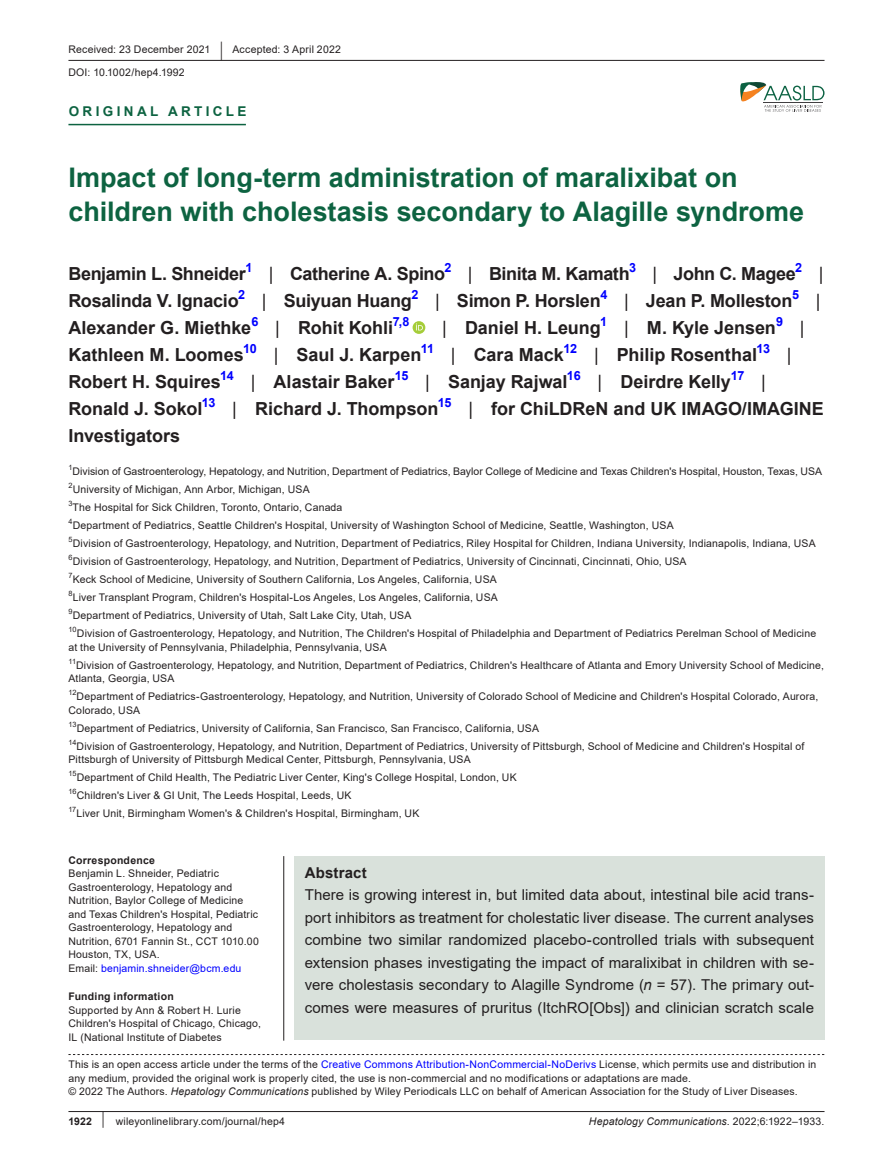
<style>
.page{position:relative;width:893px;height:1174px;background:#fff}
.page>*{position:absolute;margin:0;border:0;box-sizing:border-box;transform-origin:0 0}
.t1{font:700 27px/34.5px "Arial";color:#0d6341}
.t2{font:700 18px/27px "Arial";letter-spacing:-.005em;color:#231f20}
.t3{font:15px/22.5px "Arial";color:#231f20;text-align:justify}
.t4{font:700 15px "Arial";letter-spacing:.01em;color:#231f20}
.t5{font:700 13.5px "Arial";letter-spacing:.25em;color:#0d6341}
.t6{font:10.5px/18px "Arial";letter-spacing:.015em;color:#231f20}
.t7{font:italic 10.5px "Arial";letter-spacing:.015em;color:#231f20}
.t8{font:700 10.5px "Arial";letter-spacing:.02em;color:#231f20}
.t9{font:7.35px "Arial";color:#231f20}
.s1{font-size:19.5px}
.s2{font-weight:400}
.s3{color:#00f}
.s4{font-style:italic}
.s5{font-weight:700}
.s6{font-size:17.4px}
.s7{font-style:normal}
</style>
<div class="page">
<hr style="left:68px;top:1111px;width:756px;height:1px;background:#231f20">
<svg style="left:740px;top:82px;width:84px;height:30px"></svg>
<hr style="left:68px;top:60px;width:756px;height:1px;background:#231f20">
<hr style="left:68px;top:124px;width:178px;height:1px;background:#0d6341">
<svg style="left:413px;top:321px;width:12px;height:13px"></svg>
<svg style="left:416px;top:323px;width:7px;height:7px"></svg>
<svg style="left:68px;top:1054px;width:756px;height:1px"></svg>
<div style="left:294px;top:856px;width:530px;height:183px;background:#d9e1db"></div>
<hr style="left:283px;top:856px;width:1px;height:184px;background:#231f20">
<p class="t6" style="left:68px;top:38px;width:274px;line-height:22.5px">Received: 23 December 2021 <span class="s1">|</span> Accepted: 3 April 2022<br>DOI: 10.1002/hep4.1992</p>
<p class="t5" style="left:69px;top:102px;width:179px">ORIGINAL ARTICLE</p>
<h1 class="t1" style="left:68px;top:160px;width:737px">Impact of long-term administration of maralixibat on children with cholestasis secondary to Alagille syndrome</h1>
<h2 class="t2" style="left:68px;top:260px;width:757px">Benjamin L. Shneider<sup>1</sup> <span class="s2">|</span> Catherine A. Spino<sup>2</sup> <span class="s2">|</span> Binita M. Kamath<sup>3</sup> <span class="s2">|</span> John C. Magee<sup>2</sup> <span class="s2">|<br></span>Rosalinda V. Ignacio<sup>2</sup> <span class="s2">|</span> Suiyuan Huang<sup>2</sup> <span class="s2">|</span> Simon P. Horslen<sup>4</sup> <span class="s2">|</span> Jean P. Molleston<sup>5</sup> <span class="s2">|<br></span>Alexander G. Miethke<sup>6</sup> <span class="s2">|</span> Rohit Kohli<sup>7,8</sup></h2>
<p class="t2" style="left:68px;top:314px;width:757px;text-indent:374px"><span class="s2">|</span> Daniel H. Leung<sup>1</sup> <span class="s2">|</span> M. Kyle Jensen<sup>9</sup> <span class="s2">| </span>Kathleen M. Loomes<sup>10</sup> <span class="s2">|</span> Saul J. Karpen<sup>11</sup> <span class="s2">|</span> Cara Mack<sup>12</sup> <span class="s2">|</span> Philip Rosenthal<sup>13</sup> <span class="s2">| </span>Robert H. Squires<sup>14</sup> <span class="s2">|</span> Alastair Baker<sup>15</sup> <span class="s2">|</span> Sanjay Rajwal<sup>16</sup> <span class="s2">|</span> Deirdre Kelly<sup>17</sup> <span class="s2">| </span>Ronald J. Sokol<sup>13</sup> <span class="s2">|</span> Richard J. Thompson<sup>15</sup> <span class="s2">|</span> for ChiLDReN and UK IMAGO/IMAGINE Investigators</p>
<p class="t6" style="left:68px;top:462px;width:755px"><sup>1</sup>Division of Gastroenterology, Hepatology, and Nutrition, Department of Pediatrics, Baylor College of Medicine and Texas Children's Hospital, Houston, Texas, USA <sup>2</sup>University of Michigan, Ann Arbor, Michigan, USA<br><sup>3</sup>The Hospital for Sick Children, Toronto, Ontario, Canada<br><sup>4</sup>Department of Pediatrics, Seattle Children's Hospital, University of Washington School of Medicine, Seattle, Washington, USA<br><sup>5</sup>Division of Gastroenterology, Hepatology, and Nutrition, Department of Pediatrics, Riley Hospital for Children, Indiana University, Indianapolis, Indiana, USA <sup>6</sup>Division of Gastroenterology, Hepatology, and Nutrition, Department of Pediatrics, University of Cincinnati, Cincinnati, Ohio, USA<br><sup>7</sup>Keck School of Medicine, University of Southern California, Los Angeles, California, USA<br><sup>8</sup>Liver Transplant Program, Children's Hospital-Los Angeles, Los Angeles, California, USA<br><sup>9</sup>Department of Pediatrics, University of Utah, Salt Lake City, Utah, USA<br><sup>10</sup>Division of Gastroenterology, Hepatology, and Nutrition, The Children's Hospital of Philadelphia and Department of Pediatrics Perelman School of Medicine</p>
<p class="t6" style="left:68px;top:638px;width:757px">at the University of Pennsylvania, Philadelphia, Pennsylvania, USA<br><sup>11</sup>Division of Gastroenterology, Hepatology, and Nutrition, Department of Pediatrics, Children's Healthcare of Atlanta and Emory University School of Medicine,</p>
<p class="t6" style="left:68px;top:669px;width:751px">Atlanta, Georgia, USA<br><sup>12</sup>Department of Pediatrics-Gastroenterology, Hepatology, and Nutrition, University of Colorado School of Medicine and Children's Hospital Colorado, Aurora,</p>
<p class="t6" style="left:68px;top:701px;width:737px">Colorado, USA<br><sup>13</sup>Department of Pediatrics, University of California, San Francisco, San Francisco, California, USA<br><sup>14</sup>Division of Gastroenterology, Hepatology, and Nutrition, Department of Pediatrics, University of Pittsburgh, School of Medicine and Children's Hospital of</p>
<p class="t6" style="left:68px;top:750px;width:450px">Pittsburgh of University of Pittsburgh Medical Center, Pittsburgh, Pennsylvania, USA<br><sup>15</sup>Department of Child Health, The Pediatric Liver Center, King's College Hospital, London, UK</p>
<p class="t9" style="left:68px;top:786px;width:10px">16</p>
<p class="t6" style="left:77px;top:786px;width:276px">Children's Liver &amp; GI Unit, The Leeds Hospital, Leeds, UK</p>
<p class="t9" style="left:68px;top:804px;width:9px">17</p>
<p class="t6" style="left:77px;top:804px;width:344px">Liver Unit, Birmingham Women's &amp; Children's Hospital, Birmingham, UK</p>
<p class="t8" style="left:68px;top:852px;width:88px">Correspondence</p>
<p class="t6" style="left:68px;top:866px;width:192px;line-height:13.5px">Benjamin L. Shneider, Pediatric Gastroenterology, Hepatology and Nutrition, Baylor College of Medicine and Texas Children's Hospital, Pediatric Gastroenterology, Hepatology and Nutrition, 6701 Fannin St., CCT 1010.00<br>Houston, TX, USA.<br>Email: <span class="s3">benjamin.shneider@bcm.edu</span></p>
<p class="t8" style="left:68px;top:989px;width:107px">Funding information</p>
<p class="t6" style="left:68px;top:1003px;width:194px;line-height:13.5px">Supported by Ann &amp; Robert H. Lurie<br>Children's Hospital of Chicago, Chicago,<br>IL (National Institute of Diabetes</p>
<h3 class="t4" style="left:305px;top:861px;width:64px">Abstract</h3>
<p class="t3" style="left:305px;top:883px;width:511px">There is growing interest in, but limited data about, intestinal bile acid trans&shy;port inhibitors as treatment for cholestatic liver disease. The current analyses combine two similar randomized placebo-controlled trials with subsequent extension phases investigating the impact of maralixibat in children with se&shy;vere cholestasis secondary to Alagille Syndrome (<span class="s4">n</span> = 57). The primary out&shy;comes were measures of pruritus (ItchRO[Obs]) and clinician scratch scale</p>
<p class="t6" style="left:68px;top:1057px;width:749px;line-height:13.5px">This is an open access article under the terms of the <span class="s3">Creative Commons Attribution-NonCommercial-NoDerivs</span> License, which permits use and distribution in any medium, provided the original work is properly cited, the use is non-commercial and no modifications or adaptations are made.<br>© 2022 The Authors. <span class="s4">Hepatology Communications</span> published by Wiley Periodicals LLC on behalf of American Association for the Study of Liver Diseases.</p>
<p class="t6" style="left:68px;top:1112px;width:218px"><span class="s5">1922</span> <span class="s6">|</span> wileyonlinelibrary.com/journal/hep4</p>
<p class="t7" style="left:589px;top:1115px;width:237px">Hepatology Communications<span class="s7">. 2022;6:1922–1933.</span></p>
</div>
